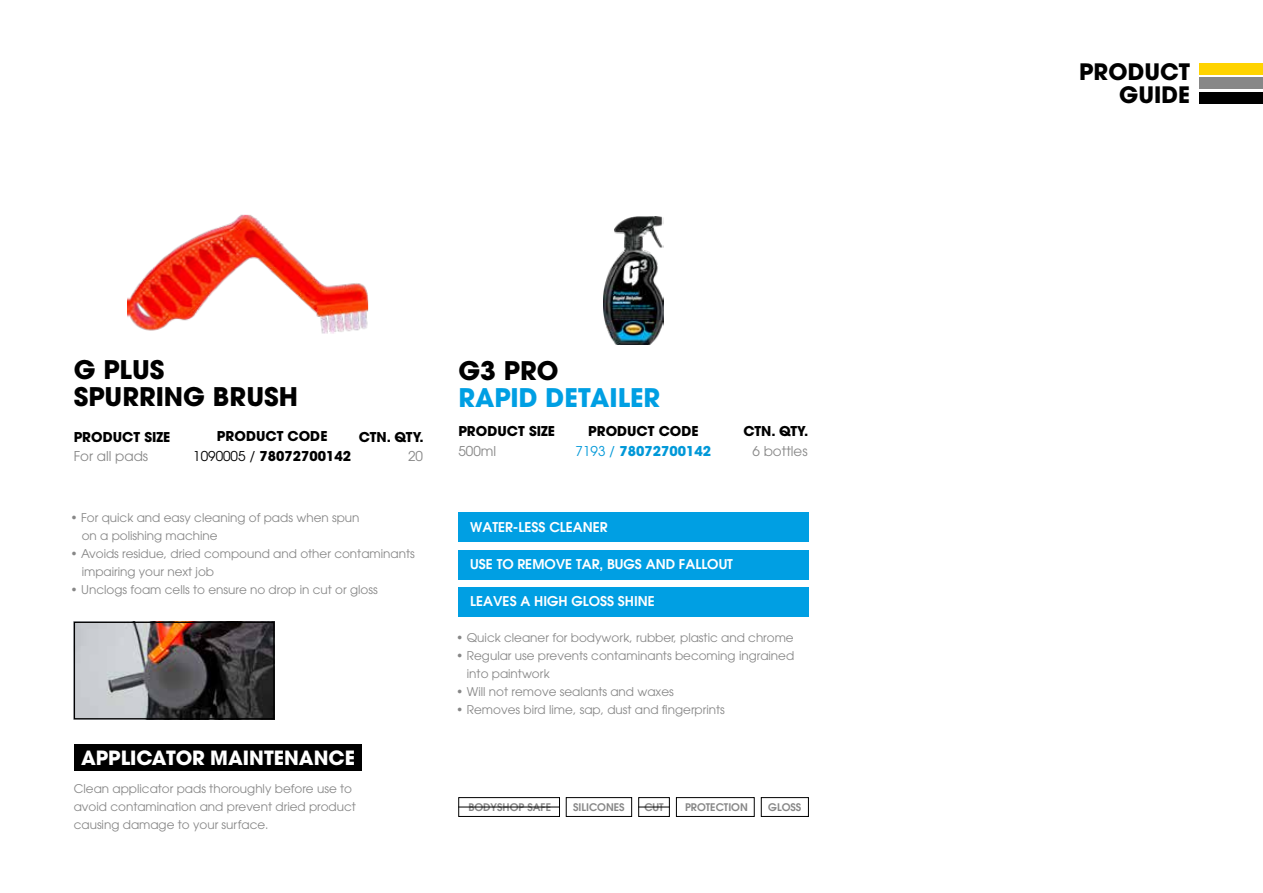
<style>
.page{position:relative;width:1263px;height:893px;background:#fff}
.page>*{position:absolute;margin:0;border:0;box-sizing:border-box;transform-origin:0 0}
.t1{font:700 25.5px/27px "ITC Avant Garde Pro";color:#000}
.t2{font:700 25.5px "ITC Avant Garde Pro";color:#009fe3}
.t3{font:700 22.5px/22.5px "ITC Avant Garde Pro";color:#000;text-align:right}
.t4{font:700 19.5px "ITC Avant Garde Pro";color:#fff}
.t5{font:700 13.5px/19.5px "ITC Avant Garde Pro";color:#000;text-align:center}
.t6{font:600 13.5px "Avant Garde";color:#fff}
.t7{font:13.5px "ITC Avant Garde Pro";color:#878787}
.t8{font:12px/18px "ITC Avant Garde Pro";color:#878787}
.t9{font:600 10.5px "Avant Garde";color:#878787}
.s1{font-weight:400}
.s2{font-weight:400;color:#0098d8}
.s3{color:#0098d8}
</style>
<div class="page">
<img style="left:127px;top:214px;width:242px;height:120px">
<img style="left:76px;top:624px;width:197px;height:93px">
<div style="left:74px;top:622px;width:201px;height:97px;border:1px solid #000"></div>
<div style="left:74px;top:745px;width:288px;height:26px;background:#000"></div>
<div style="left:1199px;top:64px;width:64px;height:11px;background:#ffd300"></div>
<div style="left:1199px;top:78px;width:64px;height:11px;background:#878787"></div>
<div style="left:1199px;top:92px;width:64px;height:11px;background:#000"></div>
<img style="left:604px;top:216px;width:59px;height:128px">
<div style="left:458px;top:512px;width:350px;height:30px;background:#009fe3"></div>
<div style="left:458px;top:550px;width:350px;height:29px;background:#009fe3"></div>
<div style="left:458px;top:587px;width:350px;height:30px;background:#009fe3"></div>
<div style="left:458px;top:797px;width:102px;height:20px;border:1px solid #000"></div>
<div style="left:566px;top:797px;width:66px;height:20px;border:1px solid #000"></div>
<div style="left:638px;top:797px;width:32px;height:20px;border:1px solid #000"></div>
<div style="left:676px;top:797px;width:78px;height:20px;border:1px solid #000"></div>
<div style="left:761px;top:797px;width:48px;height:20px;border:1px solid #000"></div>
<hr style="left:638px;top:807px;width:32px;height:1px;background:#000">
<hr style="left:458px;top:807px;width:102px;height:1px;background:#000">
<h1 class="t1" style="left:74px;top:356px;width:226px">G PLUS<br>SPURRING BRUSH</h1>
<p class="t5" style="left:74px;top:427px;width:98px">PRODUCT SIZE</p>
<p class="t7" style="left:74px;top:448px;width:76px">For all pads</p>
<p class="t5" style="left:193px;top:426px;width:159px">PRODUCT CODE<br><span class="s1">1090005 /</span> 78072700142</p>
<p class="t5" style="left:359px;top:427px;width:66px">CTN. QTY.</p>
<p class="t7" style="left:408px;top:448px;width:16px">20</p>
<p class="t8" style="left:82px;top:508px;width:279px;text-indent:-11px">• For quick and easy cleaning of pads when spun on a polishing machine</p>
<p class="t8" style="left:82px;top:544px;width:335px;text-indent:-11px">• Avoids residue, dried compound and other contaminants impairing your next job</p>
<p class="t8" style="left:71px;top:580px;width:309px">• Unclogs foam cells to ensure no drop in cut or gloss</p>
<h3 class="t4" style="left:81px;top:745px;width:275px">APPLICATOR MAINTENANCE</h3>
<p class="t8" style="left:74px;top:780px;width:284px">Clean applicator pads thoroughly before use to avoid contamination and prevent dried product causing damage to your surface.</p>
<h1 class="t1" style="left:458px;top:356px;width:102px">G3 PRO</h1>
<h1 class="t2" style="left:458px;top:380px;width:203px">RAPID DETAILER</h1>
<p class="t5" style="left:458px;top:422px;width:98px">PRODUCT SIZE</p>
<p class="t7" style="left:458px;top:443px;width:39px">500ml</p>
<p class="t5" style="left:576px;top:421px;width:137px">PRODUCT CODE<br><span class="s2">7193 /</span> <span class="s3">78072700142</span></p>
<p class="t5" style="left:743px;top:422px;width:66px">CTN. QTY.</p>
<p class="t7" style="left:752px;top:443px;width:57px">6 bottles</p>
<p class="t6" style="left:470px;top:518px;width:139px">WATER-LESS CLEANER</p>
<p class="t6" style="left:470px;top:555px;width:264px">USE TO REMOVE TAR, BUGS AND FALLOUT</p>
<p class="t6" style="left:470px;top:592px;width:186px">LEAVES A HIGH GLOSS SHINE</p>
<p class="t8" style="left:456px;top:629px;width:339px">• Quick cleaner for bodywork, rubber, plastic and chrome</p>
<p class="t8" style="left:467px;top:647px;width:329px;text-indent:-11px">• Regular use prevents contaminants becoming ingrained into paintwork</p>
<p class="t8" style="left:456px;top:683px;width:219px">• Will not remove sealants and waxes</p>
<p class="t8" style="left:456px;top:701px;width:270px">• Removes bird lime, sap, dust and fingerprints</p>
<p class="t9" style="left:468px;top:800px;width:84px">BODYSHOP SAFE</p>
<p class="t9" style="left:573px;top:800px;width:53px">SILICONES</p>
<p class="t9" style="left:644px;top:800px;width:21px">CUT</p>
<p class="t9" style="left:768px;top:800px;width:35px">GLOSS</p>
<p class="t9" style="left:685px;top:800px;width:64px">PROTECTION</p>
<h2 class="t3" style="left:1079px;top:61px;width:112px">PRODUCT<br>GUIDE</h2>
</div>
